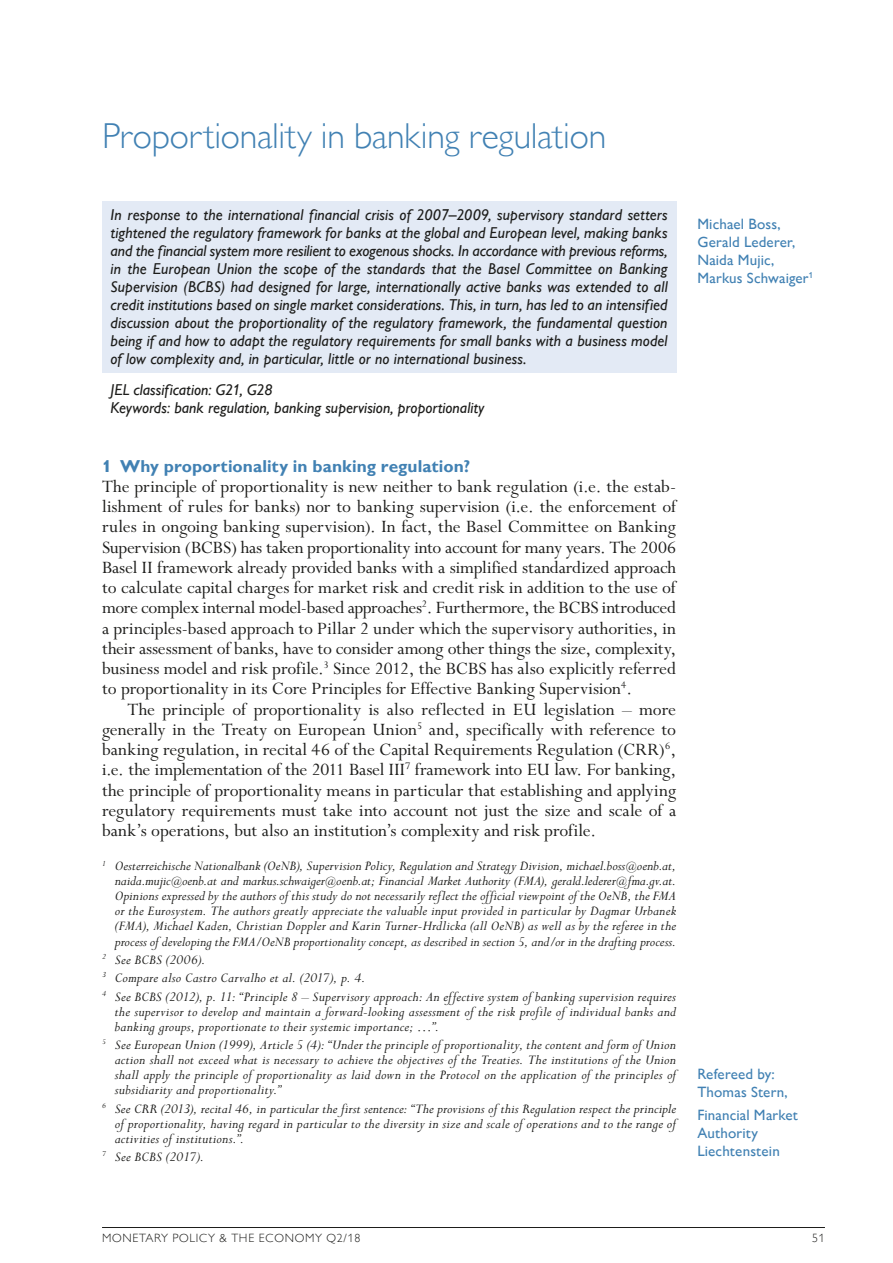
<style>
.page{position:relative;width:893px;height:1263px;background:#fff}
.page>*{position:absolute;margin:0;border:0;box-sizing:border-box;transform-origin:0 0}
.t1{font:300 36px "Gill Sans MT Pro";letter-spacing:-.005em;color:#4181b3}
.t2{font:19.5px/20.2px "Perpetua Std";color:#1d1d1b;text-align:justify}
.t3{font:700 17.25px "Gill Sans MT Pro";letter-spacing:.005em;color:#4181b3}
.t4{font:italic 500 15.75px/18px "Gill Sans MT Pro";letter-spacing:.005em;color:#1d1d1b;text-align:justify}
.t5{font:italic 15px/15px "Perpetua Std";letter-spacing:.015em;color:#1d1d1b;text-align:justify}
.t6{font:500 15px/18px "Gill Sans MT Pro";letter-spacing:.01em;color:#4181b3}
.t7{font:300 12px "Gill Sans MT Pro";letter-spacing:.06em;color:#1d1d1b}
.s1{font-size:12px}
</style>
<div class="page">
<hr style="left:102px;top:1227px;width:723px;height:1px;background:#1d1d1b">
<div style="left:102px;top:201px;width:574px;height:172px;background:#e3eaf5"></div>
<h1 class="t1" style="left:102px;top:114px;width:506px">Proportionality in banking regulation</h1>
<p class="t4" style="left:111px;top:206px;width:559px">In response to the international financial crisis of 2007–2009, supervisory standard setters tightened the regulatory framework for banks at the global and European level, making banks and the financial system more resilient to exogenous shocks. In accordance with previous reforms, in the European Union the scope of the standards that the Basel Committee on Banking Supervision (BCBS) had designed for large, internationally active banks was extended to all credit institutions based on single market considerations. This, in turn, has led to an intensified discussion about the proportionality of the regulatory framework, the fundamental question being if and how to adapt the regulatory requirements for small banks with a business model of low complexity and, in particular, little or no international business.</p>
<p class="t6" style="left:697px;top:214px;width:117px">Michael Boss,<br>Gerald Lederer,<br>Naida Mujic,<br>Markus Schwaiger<sup>1</sup></p>
<p class="t4" style="left:111px;top:380px;width:375px">JEL classification: G21, G28<br>Keywords: bank regulation, banking supervision, proportionality</p>
<p class="t3" style="left:102px;top:455px;width:370px">1 Why proportionality in banking regulation?</p>
<p class="t2" style="left:102px;top:477px;width:576px">The principle of proportionality is new neither to bank regulation (i.e. the estab&shy;lishment of rules for banks) nor to banking supervision (i.e. the enforcement of rules in ongoing banking supervision). In fact, the Basel Committee on Banking Supervision (BCBS) has taken proportionality into account for many years. The 2006<br>Basel II framework already provided banks with a simplified standardized approach to calculate capital charges for market risk and credit risk in addition to the use of more complex internal model-based approaches<sup>2</sup>. Furthermore, the BCBS introduced a principles-based approach to Pillar 2 under which the supervisory authorities, in their assessment of banks, have to consider among other things the size, complexity, business model and risk profile.<sup>3</sup> Since 2012, the BCBS has also explicitly referred to proportionality in its Core Principles for Effective Banking Supervision<sup>4</sup>.</p>
<p class="t2" style="left:102px;top:700px;width:576px;text-indent:26px">The principle of proportionality is also reflected in EU legislation – more generally in the Treaty on European Union<sup>5</sup> and, specifically with reference to banking regulation, in recital 46 of the Capital Requirements Regulation (CRR)<sup>6</sup>, i.e. the implementation of the 2011 Basel III<sup>7</sup> framework into EU law. For banking, the principle of proportionality means in particular that establishing and applying regulatory requirements must take into account not just the size and scale of a bank’s operations, but also an institution’s complexity and risk profile.</p>
<p class="t5" style="left:115px;top:859px;width:563px;text-indent:-13px"><sup>1</sup> Oesterreichische Nationalbank (OeNB), Supervision Policy, Regulation and Strategy Division, michael.boss<span class="s1">@</span>oenb.at, naida.mujic<span class="s1">@</span>oenb.at and markus.schwaiger<span class="s1">@</span>oenb.at; Financial Market Authority (FMA), gerald.lederer<span class="s1">@</span>fma.gv.at.<br>Opinions expressed by the authors of this study do not necessarily reflect the official viewpoint of the OeNB, the FMA or the Eurosystem. The authors greatly appreciate the valuable input provided in particular by Dagmar Urbanek (FMA), Michael Kaden, Christian Doppler and Karin Turner-Hrdlicka (all OeNB) as well as by the referee in the process of developing the FMA/OeNB proportionality concept, as described in section 5, and/or in the drafting process.</p>
<p class="t5" style="left:102px;top:951px;width:575px;line-height:18.5px;text-align:left"><sup>2</sup> See BCBS (2006).<br><sup>3</sup> Compare also Castro Carvalho et al. (2017), p. 4.<br><sup>4</sup> See BCBS (2012), p. 11: “Principle 8 – Supervisory approach: An effective system of banking supervision requires</p>
<p class="t5" style="left:115px;top:1004px;width:563px">the supervisor to develop and maintain a forward-looking assessment of the risk profile of individual banks and banking groups, proportionate to their systemic importance; …”.</p>
<p class="t5" style="left:115px;top:1038px;width:563px;text-indent:-13px"><sup>5</sup> See European Union (1999), Article 5 (4): “Under the principle of proportionality, the content and form of Union action shall not exceed what is necessary to achieve the objectives of the Treaties. The institutions of the Union shall apply the principle of proportionality as laid down in the Protocol on the application of the principles of subsidiarity and proportionality.”</p>
<p class="t5" style="left:115px;top:1101px;width:563px;text-indent:-13px"><sup>6</sup> See CRR (2013), recital 46, in particular the first sentence: “The provisions of this Regulation respect the principle of proportionality, having regard in particular to the diversity in size and scale of operations and to the range of activities of institutions.”.</p>
<p class="t5" style="left:102px;top:1150px;width:104px"><sup>7</sup> See BCBS (2017).</p>
<p class="t6" style="left:697px;top:1065px;width:92px">Refereed by:<br>Thomas Stern,</p>
<p class="t6" style="left:697px;top:1105px;width:102px">Financial Market<br>Authority<br>Liechtenstein</p>
<p class="t7" style="left:102px;top:1231px;width:260px">MONETARY POLICY &amp; THE ECONOMY Q2/18</p>
<p class="t7" style="left:812px;top:1231px;width:14px">51</p>
</div>
